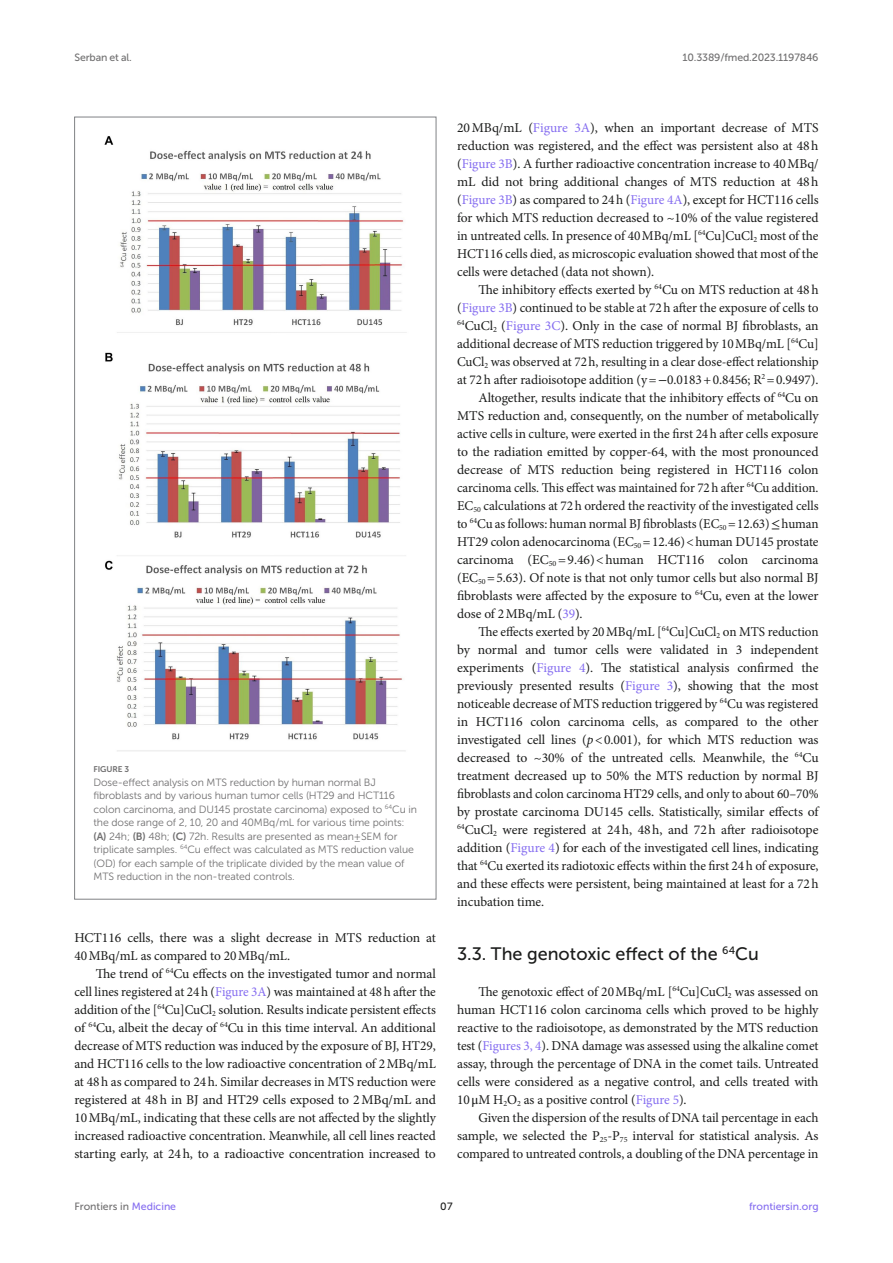
<style>
.page{position:relative;width:893px;height:1263px;background:#fff}
.page>*{position:absolute;margin:0;border:0;box-sizing:border-box;transform-origin:0 0}
.HEAD_2{font:18px "Museo Sans 500";color:#1b1c1b}
.TEXT{font:13.5px/18px "Minion Pro";letter-spacing:-.005em;color:#1b1c1b;text-align:justify}
.TEXT_FLUSH{font:13.5px/18px "Minion Pro";letter-spacing:-.01em;color:#1b1c1b;text-align:justify}
.FIG_LEG{font:10.5px/13.5px "Museo Sans 300";letter-spacing:-.01em;color:#706f70}
.t1{font:10.5px "Museo Sans 500";letter-spacing:-.015em;color:#706f70}
.t2{font:10.5px "Museo Sans 500";color:#856df0}
.t3{font:10.5px "Museo Sans 500";color:#1b1c1b}
.FIG_HD{font:8.25px "Museo Sans 700";letter-spacing:-.01em;color:#706f70}
.s1{font-family:"Museo Sans 700"}
.s2{color:#856df0}
.s3{font-family:"STIX General"}
.s4{font-style:italic}
</style>
<div class="page">
<img style="left:104px;top:136px;width:303px;height:616px">
<p class="t1" style="left:74px;top:51px;width:59px">Serban et al.</p>
<p class="t1" style="left:683px;top:51px;width:137px">10.3389/fmed.2023.1197846</p>
<p class="FIG_HD" style="left:94px;top:765px;width:37px">FIGURE 3</p>
<p class="FIG_LEG" style="left:94px;top:775px;width:325px">Dose-effect analysis on MTS reduction by human normal BJ fibroblasts and by various human tumor cells (HT29 and HCT116 colon carcinoma, and DU145 prostate carcinoma) exposed to <sup>64</sup>Cu in the dose range of 2, 10, 20 and 40 MBq/mL for various time points: <span class="s1">(A)</span> 24 h; <span class="s1">(B)</span> 48 h; <span class="s1">(C)</span> 72 h. Results are presented as mean ± SEM for triplicate samples. <sup>64</sup>Cu effect was calculated as MTS reduction value (OD) for each sample of the triplicate divided by the mean value of MTS reduction in the non-treated controls.</p>
<p class="TEXT" style="left:74px;top:929px;width:363px">HCT116 cells, there was a slight decrease in MTS reduction at<br>40MBq/mL as compared to 20MBq/mL.</p>
<p class="TEXT" style="left:74px;top:965px;width:363px;text-indent:21px">The trend of <sup>64</sup>Cu effects on the investigated tumor and normal cell lines registered at 24h (<span class="s2">Figure 3A</span>) was maintained at 48h after the addition of the [<sup>64</sup>Cu]CuCl<sub>2</sub> solution. Results indicate persistent effects of <sup>64</sup>Cu, albeit the decay of <sup>64</sup>Cu in this time interval. An additional decrease of MTS reduction was induced by the exposure of BJ, HT29, and HCT116 cells to the low radioactive concentration of 2MBq/mL at 48h as compared to 24h. Similar decreases in MTS reduction were registered at 48h in BJ and HT29 cells exposed to 2MBq/mL and 10MBq/mL, indicating that these cells are not affected by the slightly increased radioactive concentration. Meanwhile, all cell lines reacted starting early, at 24h, to a radioactive concentration increased to</p>
<p class="TEXT" style="left:457px;top:119px;width:363px">20MBq/mL (<span class="s2">Figure 3A</span>), when an important decrease of MTS reduction was registered, and the effect was persistent also at 48h (<span class="s2">Figure 3B</span>). A further radioactive concentration increase to 40MBq/ mL did not bring additional changes of MTS reduction at 48h (<span class="s2">Figure 3B</span>) as compared to 24h (<span class="s2">Figure 4A</span>), except for HCT116 cells for which MTS reduction decreased to ~10% of the value registered in untreated cells. In presence of 40MBq/mL [<sup>64</sup>Cu]CuCl<sub>2</sub> most of the HCT116 cells died, as microscopic evaluation showed that most of the cells were detached (data not shown).</p>
<p class="TEXT" style="left:457px;top:281px;width:363px;text-indent:21px">The inhibitory effects exerted by <sup>64</sup>Cu on MTS reduction at 48h (<span class="s2">Figure 3B</span>) continued to be stable at 72h after the exposure of cells to <sup>64</sup>CuCl<sub>2</sub> (<span class="s2">Figure 3C</span>). Only in the case of normal BJ fibroblasts, an additional decrease of MTS reduction triggered by 10MBq/mL [<sup>64</sup>Cu] CuCl<sub>2</sub> was observed at 72h, resulting in a clear dose-effect relationship at 72h after radioisotope addition (y=<span class="s3">−</span>0.0183+0.8456; R<sup>2</sup> =0.9497).</p>
<p class="TEXT" style="left:457px;top:389px;width:363px;text-indent:21px">Altogether, results indicate that the inhibitory effects of <sup>64</sup>Cu on MTS reduction and, consequently, on the number of metabolically active cells in culture, were exerted in the first 24h after cells exposure to the radiation emitted by copper-64, with the most pronounced decrease of MTS reduction being registered in HCT116 colon carcinoma cells. This effect was maintained for 72h after <sup>64</sup>Cu addition.<br>EC<sub>50</sub> calculations at 72h ordered the reactivity of the investigated cells to <sup>64</sup>Cu as follows: human normal BJ fibroblasts (EC<sub>50</sub> =12.63)<span class="s3">≤</span>human HT29 colon adenocarcinoma (EC<sub>50</sub> =12.46)&lt;human DU145 prostate carcinoma (EC<sub>50</sub> =9.46)&lt;human HCT116 colon carcinoma (EC<sub>50</sub> =5.63). Of note is that not only tumor cells but also normal BJ fibroblasts were affected by the exposure to <sup>64</sup>Cu, even at the lower dose of 2MBq/mL (<span class="s2">39</span>).</p>
<p class="TEXT" style="left:457px;top:623px;width:363px;text-indent:21px">The effects exerted by 20MBq/mL [<sup>64</sup>Cu]CuCl<sub>2</sub> on MTS reduction by normal and tumor cells were validated in 3 independent experiments (<span class="s2">Figure 4</span>). The statistical analysis confirmed the previously presented results (<span class="s2">Figure 3</span>), showing that the most noticeable decrease of MTS reduction triggered by <sup>64</sup>Cu was registered in HCT116 colon carcinoma cells, as compared to the other investigated cell lines (<span class="s4">p</span>&lt;0.001), for which MTS reduction was decreased to ~30% of the untreated cells. Meanwhile, the <sup>64</sup>Cu treatment decreased up to 50% the MTS reduction by normal BJ fibroblasts and colon carcinoma HT29 cells, and only to about 60–70% by prostate carcinoma DU145 cells. Statistically, similar effects of <sup>64</sup>CuCl<sub>2</sub> were registered at 24h, 48h, and 72h after radioisotope addition (<span class="s2">Figure 4</span>) for each of the investigated cell lines, indicating that <sup>64</sup>Cu exerted its radiotoxic effects within the first 24h of exposure, and these effects were persistent, being maintained at least for a 72h incubation time.</p>
<p class="HEAD_2" style="left:457px;top:944px;width:303px">3.3. The genotoxic effect of the <sup>64</sup>Cu</p>
<p class="TEXT_FLUSH" style="left:457px;top:983px;width:363px;text-indent:21px">The genotoxic effect of 20MBq/mL [<sup>64</sup>Cu]CuCl<sub>2</sub> was assessed on human HCT116 colon carcinoma cells which proved to be highly reactive to the radioisotope, as demonstrated by the MTS reduction test (<span class="s2">Figures 3, 4</span>). DNA damage was assessed using the alkaline comet assay, through the percentage of DNA in the comet tails. Untreated cells were considered as a negative control, and cells treated with 10<span class="s3">μ</span>M H<sub>2</sub>O<sub>2</sub> as a positive control (<span class="s2">Figure 5</span>).</p>
<p class="TEXT" style="left:457px;top:1109px;width:363px;text-indent:21px">Given the dispersion of the results of DNA tail percentage in each sample, we selected the P<sub>25</sub>-P<sub>75</sub> interval for statistical analysis. As compared to untreated controls, a doubling of the DNA percentage in</p>
<p class="t1" style="left:74px;top:1200px;width:103px">Frontiers in <span class="s2">Medicine</span></p>
<p class="t3" style="left:440px;top:1200px;width:14px">07</p>
<p class="t2" style="left:749px;top:1200px;width:71px">frontiersin.org</p>
</div>
